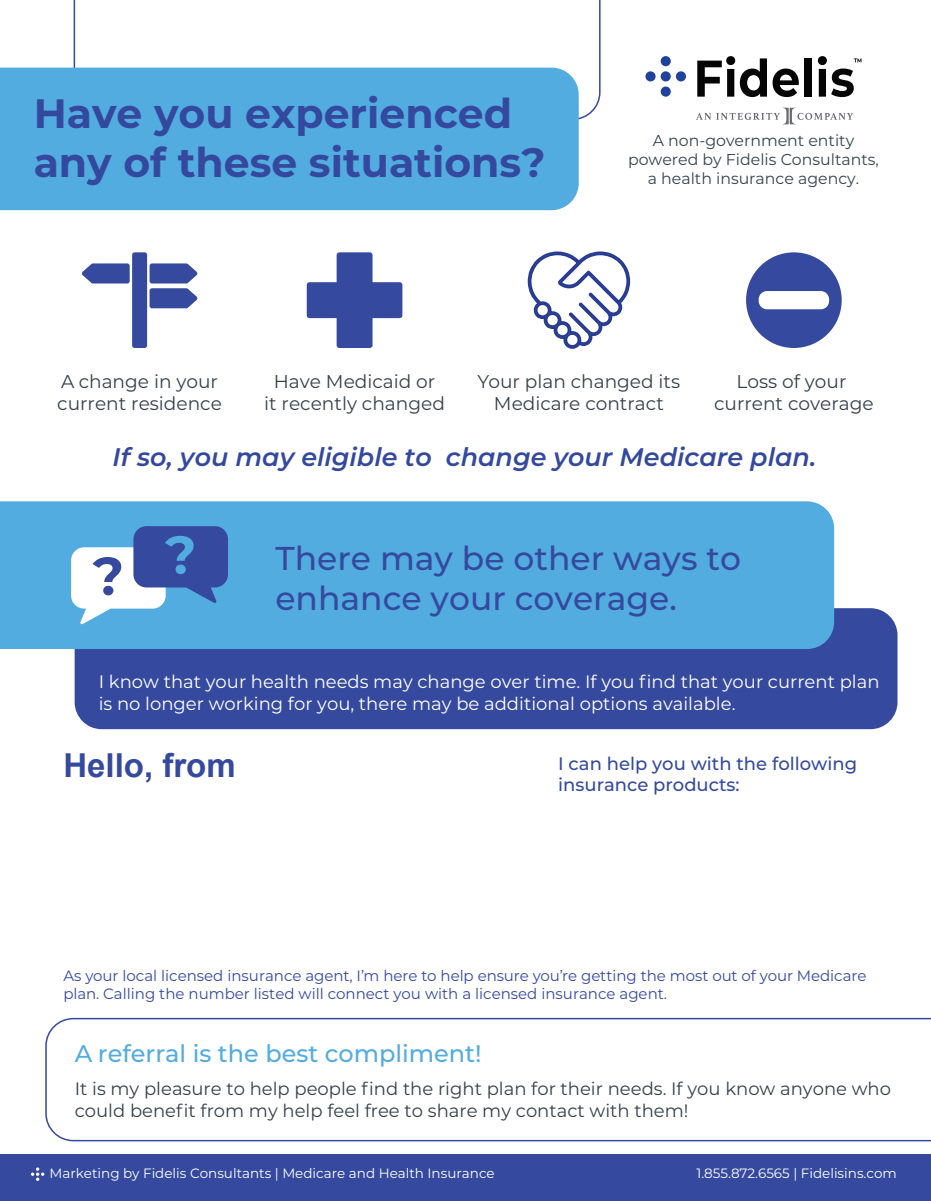
<style>
.page{position:relative;width:931px;height:1201px;background:#fff}
.page>*{position:absolute;margin:0;border:0;box-sizing:border-box;transform-origin:0 0}
.t1{font:700 53.4px "Montserrat";color:#52ace0}
.t2{font:700 53.4px "Montserrat";color:#354a9e}
.t3{font:700 40.95px/49.2px "Montserrat";color:#34499e}
.t4{font:500 33px/39.6px "Montserrat";color:#354a9e}
.t5{font:700 33px "Arial";color:#354a9e}
.t6{font:italic 600 25.35px "Montserrat";color:#34499e}
.t7{font:500 24px "Montserrat";color:#52ace0}
.t8{font:18.6px/22.2px "Montserrat";color:#36404b;text-align:center}
.t9{font:18px/21.6px "Montserrat";color:#fff}
.t10{font:18px/21.6px "Montserrat";color:#36404b}
.t11{font:500 18px/21.6px "Montserrat";color:#354a9e}
.t12{font:15.75px/18.9px "Montserrat";color:#35434d;text-align:center}
.t13{font:15px/18px "Montserrat";color:#34499e}
.t14{font:13.5px "Montserrat";color:#fff}
</style>
<div class="page">
<svg style="left:45px;top:1018px;width:886px;height:123px"></svg>
<div style="left:75px;top:608px;width:822px;height:121px;background:#354a9e;border-radius:27px"></div>
<svg style="left:74px;top:0;width:527px;height:120px"></svg>
<div style="left:0;top:68px;width:579px;height:142px;background:#52ace0"></div>
<div style="left:0;top:501px;width:834px;height:148px;background:#52ace0"></div>
<div style="left:0;top:1154px;width:931px;height:47px;background:#354a9e"></div>
<div style="left:132px;top:252px;width:15px;height:96px;background:#354a9e;border-radius:2px"></div>
<svg style="left:150px;top:263px;width:47px;height:45px"></svg>
<svg style="left:82px;top:263px;width:48px;height:21px"></svg>
<svg style="left:307px;top:252px;width:95px;height:96px"></svg>
<div style="left:746px;top:252px;width:96px;height:96px;background:#354a9e;border-radius:50%"></div>
<div style="left:759px;top:291px;width:70px;height:18px;background:#fff;border-radius:8px"></div>
<svg style="left:527px;top:251px;width:104px;height:98px"></svg>
<svg style="left:31px;top:1167px;width:13px;height:14px"></svg>
<svg style="left:71px;top:526px;width:157px;height:99px"></svg>
<div style="left:661px;top:56px;width:10px;height:10px;background:#1f439b;border-radius:50%"></div>
<div style="left:661px;top:71px;width:10px;height:10px;background:#1f439b;border-radius:50%"></div>
<div style="left:661px;top:87px;width:10px;height:10px;background:#1f439b;border-radius:50%"></div>
<div style="left:645px;top:71px;width:11px;height:10px;background:#1f439b;border-radius:50%"></div>
<div style="left:676px;top:71px;width:10px;height:10px;background:#1f439b;border-radius:50%"></div>
<svg style="left:697px;top:56px;width:70px;height:41px"></svg>
<svg style="left:773px;top:69px;width:26px;height:28px"></svg>
<div style="left:804px;top:58px;width:8px;height:39px;background:#040504"></div>
<svg style="left:818px;top:56px;width:43px;height:41px"></svg>
<svg style="left:696px;top:108px;width:157px;height:16px"></svg>
<h2 class="t3" style="left:34px;top:87px;width:513px">Have you experienced any of these situations?</h2>
<p class="t12" style="left:628px;top:130px;width:252px">A non-government entity powered by Fidelis Consultants, a health insurance agency.</p>
<p class="t8" style="left:57px;top:369px;width:166px;text-align:left">A change in your current residence</p>
<p class="t8" style="left:264px;top:369px;width:182px">Have Medicaid or<br>it recently changed</p>
<p class="t8" style="left:714px;top:369px;width:161px">Loss of your current coverage</p>
<p class="t8" style="left:478px;top:369px;width:204px">Your plan changed its<br>Medicare contract</p>
<h3 class="t6" style="left:113px;top:439px;width:705px">If so, you may eligible to change your Medicare plan.</h3>
<h1 class="t2" style="left:93px;top:538px;width:33px">?</h1>
<h1 class="t1" style="left:165px;top:516px;width:33px">?</h1>
<h3 class="t4" style="left:275px;top:537px;width:467px">There may be other ways to enhance your coverage.</h3>
<p class="t9" style="left:99px;top:670px;width:782px">I know that your health needs may change over time. If you find that your current plan is no longer working for you, there may be additional options available.</p>
<h3 class="t5" style="left:63px;top:744px;width:174px">Hello, from</h3>
<p class="t11" style="left:558px;top:752px;width:300px">I can help you with the following insurance products:</p>
<p class="t13" style="left:63px;top:966px;width:805px">As your local licensed insurance agent, I’m here to help ensure you’re getting the most out of your Medicare plan. Calling the number listed will connect you with a licensed insurance agent.</p>
<h3 class="t7" style="left:75px;top:1037px;width:408px">A referral is the best compliment!</h3>
<p class="t10" style="left:75px;top:1077px;width:818px">It is my pleasure to help people find the right plan for their needs. If you know anyone who could benefit from my help feel free to share my contact with them!</p>
<p class="t14" style="left:50px;top:1164px;width:447px">Marketing by Fidelis Consultants | Medicare and Health Insurance</p>
<p class="t14" style="left:697px;top:1164px;width:202px">1.855.872.6565 | Fidelisins.com</p>
</div>
